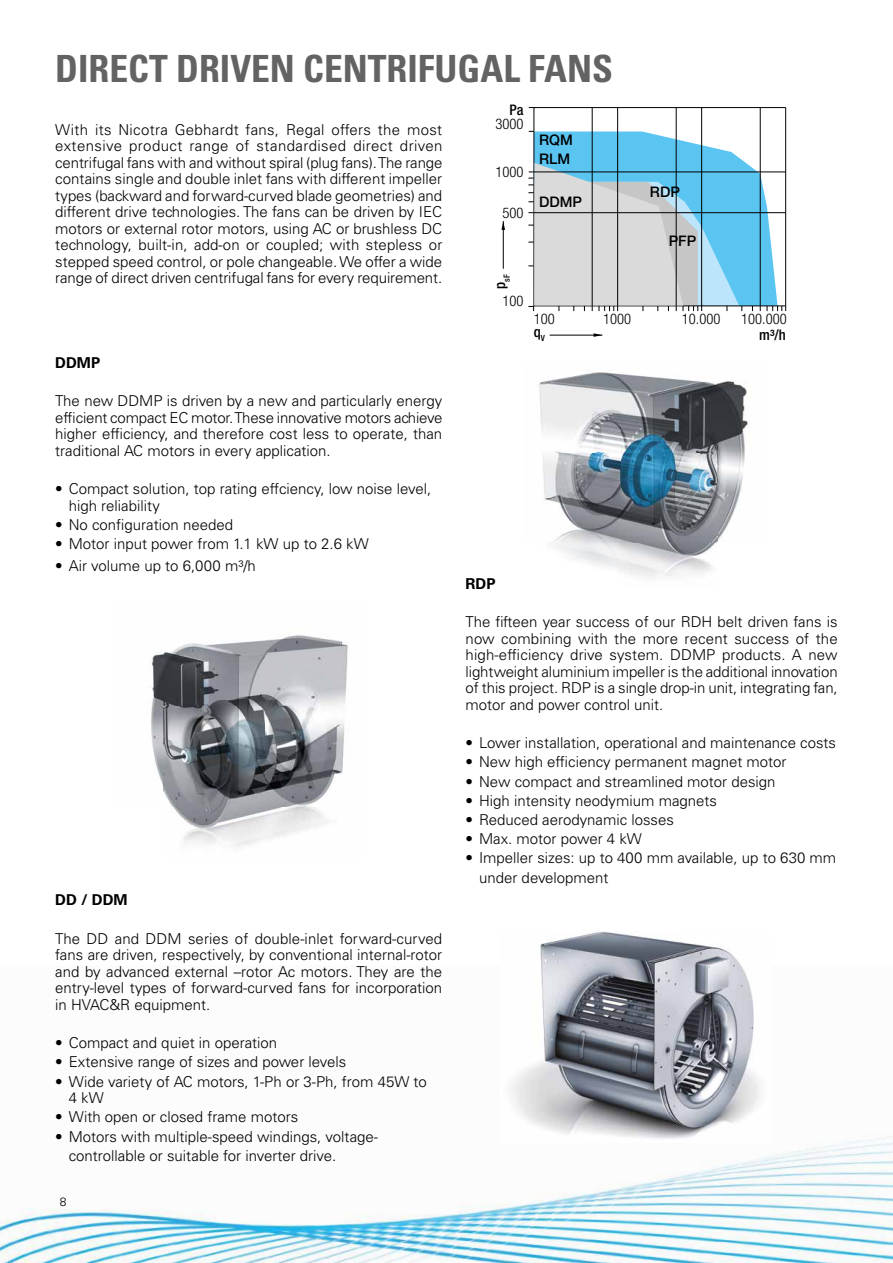
<style>
.page{position:relative;width:893px;height:1263px;background:#fff}
.page>*{position:absolute;margin:0;border:0;box-sizing:border-box;transform-origin:0 0}
.t1{font:700 condensed 37.5px "Univers LT Std";color:#646363}
.t2{font:300 15px/16.5px "Univers LT Std";color:#000;text-align:justify}
.t3{font:700 15px "Univers LT Std";color:#000}
.t4{font:300 condensed 14.55px "Helvetica Neue";color:#000}
.t5{font:500 14.55px/18.3px "Helvetica Neue";color:#000}
.t6{font:500 condensed 14.55px "Helvetica Neue";color:#000}
.t7{font:300 12px "Univers LT Std";color:#000}
.t8{font:500 condensed 8.55px "Helvetica Neue";color:#000}
</style>
<div class="page">
<img style="left:0;top:1136px;width:893px;height:127px">
<img style="left:500px;top:932px;width:271px;height:211px">
<hr style="left:533px;top:108px;width:1px;height:198px;background:#000">
<hr style="left:701px;top:108px;width:1px;height:198px;background:#000">
<hr style="left:534px;top:107px;width:252px;height:1px;background:#000">
<hr style="left:676px;top:108px;width:1px;height:198px;background:#000">
<hr style="left:503px;top:221px;width:1px;height:48px;background:#000">
<svg style="left:501px;top:221px;width:4px;height:9px"></svg>
<hr style="left:550px;top:335px;width:52px;height:1px;background:#000">
<svg style="left:594px;top:333px;width:8px;height:4px"></svg>
<hr style="left:617px;top:108px;width:1px;height:198px;background:#000">
<hr style="left:592px;top:108px;width:1px;height:198px;background:#000">
<svg style="left:528px;top:131px;width:258px;height:180px;background:#a7cedf"></svg>
<hr style="left:785px;top:108px;width:1px;height:198px;background:#000">
<hr style="left:760px;top:108px;width:1px;height:198px;background:#000">
<img style="left:539px;top:372px;width:209px;height:206px">
<img style="left:149px;top:635px;width:199px;height:212px">
<h1 class="t1" style="left:55px;top:46px;width:559px">DIRECT DRIVEN CENTRIFUGAL FANS</h1>
<p class="t2" style="left:55px;top:121px;width:389px">With its Nicotra Gebhardt fans, Regal offers the most extensive product range of standardised direct driven centrifugal fans with and without spiral (plug fans). The range contains single and double inlet fans with different impeller types (backward and forward-curved blade geometries) and different drive technologies. The fans can be driven by IEC motors or external rotor motors, using AC or brushless DC technology, built-in, add-on or coupled; with stepless or stepped speed control, or pole changeable. We offer a wide range of direct driven centrifugal fans for every requirement.</p>
<p class="t3" style="left:55px;top:354px;width:46px">DDMP</p>
<p class="t2" style="left:55px;top:393px;width:389px">The new DDMP is driven by a new and particularly energy efficient compact EC motor. These innovative motors achieve higher efficiency, and therefore cost less to operate, than traditional AC motors in every application.</p>
<p class="t2" style="left:69px;top:481px;width:364px;text-indent:-14px">• Compact solution, top rating effciency, low noise level, high reliability</p>
<p class="t2" style="left:55px;top:516px;width:179px">• No configuration needed</p>
<p class="t2" style="left:55px;top:536px;width:315px">• Motor input power from 1.1 kW up to 2.6 kW</p>
<p class="t2" style="left:55px;top:557px;width:202px">• Air volume up to 6,000 m³/h</p>
<p class="t3" style="left:55px;top:891px;width:74px">DD / DDM</p>
<p class="t2" style="left:55px;top:930px;width:388px">The DD and DDM series of double-inlet forward-curved fans are driven, respectively, by conventional internal-rotor and by advanced external –rotor Ac motors. They are the entry-level types of forward-curved fans for incorporation in HVAC&amp;R equipment.</p>
<p class="t2" style="left:55px;top:1035px;width:223px">• Compact and quiet in operation</p>
<p class="t2" style="left:55px;top:1054px;width:292px">• Extensive range of sizes and power levels</p>
<p class="t2" style="left:69px;top:1073px;width:360px;text-indent:-14px">• Wide variety of AC motors, 1-Ph or 3-Ph, from 45W to<br>4 kW</p>
<p class="t2" style="left:55px;top:1109px;width:245px">• With open or closed frame motors</p>
<p class="t2" style="left:69px;top:1127px;width:311px;line-height:19px;text-indent:-14px">• Motors with multiple-speed windings, voltage&shy;controllable or suitable for inverter drive.</p>
<p class="t7" style="left:60px;top:1194px;width:8px">8</p>
<p class="t6" style="left:509px;top:102px;width:16px">Pa</p>
<p class="t4" style="left:495px;top:115px;width:30px">3000</p>
<p class="t4" style="left:495px;top:164px;width:30px">1000</p>
<p class="t4" style="left:503px;top:204px;width:23px">500</p>
<p class="t8" style="left:502px;top:289px;width:16px;rotate:-90deg"><sup>p</sup>sF</p>
<p class="t4" style="left:503px;top:292px;width:23px">100</p>
<p class="t5" style="left:539px;top:131px;width:35px">RQM<br>RLM</p>
<p class="t5" style="left:539px;top:192px;width:44px">DDMP</p>
<p class="t5" style="left:650px;top:183px;width:31px">RDP</p>
<p class="t5" style="left:669px;top:232px;width:29px">PFP</p>
<p class="t4" style="left:534px;top:310px;width:23px">100</p>
<p class="t4" style="left:603px;top:310px;width:30px">1000</p>
<p class="t4" style="left:682px;top:310px;width:40px">10.000</p>
<p class="t4" style="left:741px;top:310px;width:47px">100.000</p>
<p class="t6" style="left:534px;top:323px;width:13px">q<sub>V</sub></p>
<p class="t6" style="left:759px;top:326px;width:28px">m³/h</p>
<p class="t3" style="left:466px;top:575px;width:31px">RDP</p>
<p class="t2" style="left:466px;top:614px;width:374px">The fifteen year success of our RDH belt driven fans is now combining with the more recent success of the high-efficiency drive system. DDMP products. A new lightweight aluminium impeller is the additional innovation of this project. RDP is a single drop-in unit, integrating fan, motor and power control unit.</p>
<p class="t2" style="left:466px;top:735px;width:372px">• Lower installation, operational and maintenance costs</p>
<p class="t2" style="left:466px;top:754px;width:322px">• New high efficiency permanent magnet motor</p>
<p class="t2" style="left:466px;top:773px;width:311px">• New compact and streamlined motor design</p>
<p class="t2" style="left:466px;top:792px;width:253px">• High intensity neodymium magnets</p>
<p class="t2" style="left:466px;top:811px;width:210px">• Reduced aerodynamic losses</p>
<p class="t2" style="left:466px;top:831px;width:178px">• Max. motor power 4 kW</p>
<p class="t2" style="left:479px;top:849px;width:359px;line-height:19px;text-indent:-14px">• Impeller sizes: up to 400 mm available, up to 630 mm under development</p>
</div>
